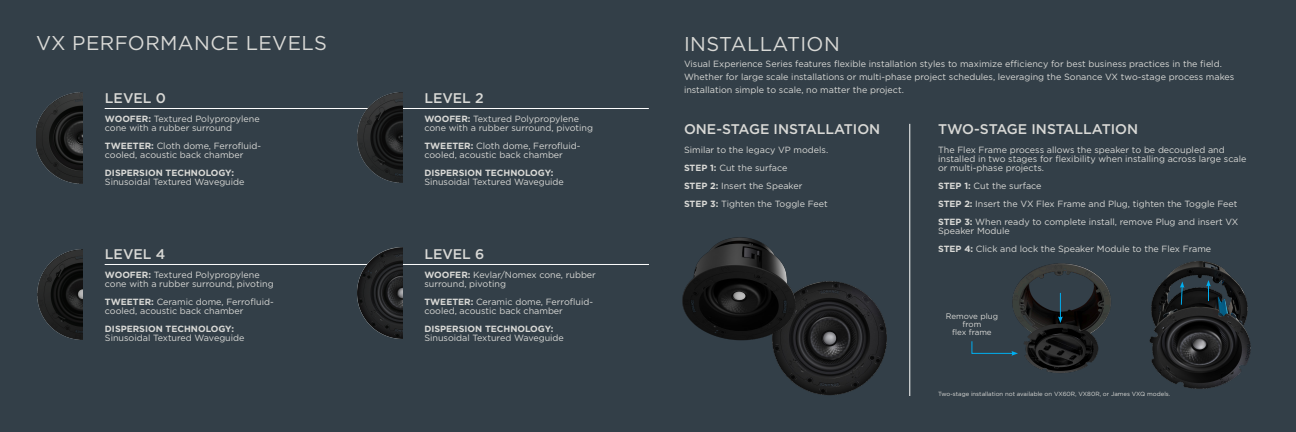
<style>
.page{position:relative;width:1296px;height:432px;background:#333f48}
.page>*{position:absolute;margin:0;border:0;box-sizing:border-box;transform-origin:0 0}
.INDEX_INDENT{font:20px "Gotham";letter-spacing:.02em;color:#d9d9d6}
.t1{font:500 14px "Gotham";color:#d9d9d6}
.t2{font:9px/9px "Gotham";color:#d9d9d6}
.t3{font:700 9px "Gotham";color:#d9d9d6}
.t4{font:8px/8px "Gotham";color:#d9d9d6;text-align:center}
.t5{font:6px "Gotham";color:#d9d9d6}
.s1{font-weight:700}
</style>
<div class="page">
<img style="left:37px;top:249px;width:45px;height:90px">
<img style="left:36px;top:93px;width:46px;height:91px">
<hr style="left:105px;top:264px;width:544px;height:1px;background:#fff">
<hr style="left:105px;top:108px;width:544px;height:1px;background:#fff">
<hr style="left:910px;top:124px;width:1px;height:272px;background:#fff">
<img style="left:1149px;top:261px;width:102px;height:128px">
<svg style="left:1206px;top:280px;width:5px;height:21px"></svg>
<svg style="left:1180px;top:282px;width:4px;height:23px"></svg>
<img style="left:772px;top:281px;width:115px;height:114px">
<img style="left:1012px;top:263px;width:99px;height:110px">
<svg style="left:1058px;top:293px;width:5px;height:30px"></svg>
<img style="left:682px;top:237px;width:116px;height:105px">
<svg style="left:971px;top:341px;width:47px;height:15px"></svg>
<img style="left:357px;top:93px;width:46px;height:90px">
<img style="left:357px;top:248px;width:46px;height:90px">
<p class="INDEX_INDENT" style="left:36px;top:32px;width:293px">VX PERFORMANCE LEVELS</p>
<p class="INDEX_INDENT" style="left:684px;top:32px;width:157px">INSTALLATION</p>
<p class="t2" style="left:684px;top:57px;width:552px;line-height:13px">Visual Experience Series features flexible installation styles to maximize efficiency for best business practices in the field.<br>Whether for large scale installations or multi-phase project schedules, leveraging the Sonance VX two-stage process makes installation simple to scale, no matter the project.</p>
<p class="t1" style="left:105px;top:90px;width:62px">LEVEL 0</p>
<p class="t2" style="left:105px;top:114px;width:156px"><span class="s1">WOOFER:</span> Textured Polypropylene cone with a rubber surround</p>
<p class="t2" style="left:105px;top:141px;width:158px"><span class="s1">TWEETER:</span> Cloth dome, Ferrofluid&shy;cooled, acoustic back chamber</p>
<p class="t3" style="left:105px;top:168px;width:131px">DISPERSION TECHNOLOGY:</p>
<p class="t2" style="left:105px;top:177px;width:141px">Sinusoidal Textured Waveguide</p>
<p class="t1" style="left:424px;top:90px;width:61px">LEVEL 2</p>
<p class="t2" style="left:424px;top:114px;width:170px"><span class="s1">WOOFER:</span> Textured Polypropylene cone with a rubber surround, pivoting</p>
<p class="t2" style="left:424px;top:141px;width:158px"><span class="s1">TWEETER:</span> Cloth dome, Ferrofluid&shy;cooled, acoustic back chamber</p>
<p class="t3" style="left:424px;top:168px;width:131px">DISPERSION TECHNOLOGY:</p>
<p class="t2" style="left:424px;top:177px;width:141px">Sinusoidal Textured Waveguide</p>
<p class="t1" style="left:684px;top:121px;width:198px">ONE-STAGE INSTALLATION</p>
<p class="t1" style="left:938px;top:121px;width:202px">TWO-STAGE INSTALLATION</p>
<p class="t2" style="left:684px;top:145px;width:146px">Similar to the legacy VP models.</p>
<p class="t2" style="left:684px;top:163px;width:105px"><span class="s1">STEP 1:</span> Cut the surface</p>
<p class="t2" style="left:684px;top:181px;width:120px"><span class="s1">STEP 2:</span> Insert the Speaker</p>
<p class="t2" style="left:684px;top:199px;width:145px"><span class="s1">STEP 3:</span> Tighten the Toggle Feet</p>
<p class="t2" style="left:938px;top:145px;width:310px">The Flex Frame process allows the speaker to be decoupled and installed in two stages for flexibility when installing across large scale or multi-phase projects.</p>
<p class="t2" style="left:938px;top:181px;width:105px"><span class="s1">STEP 1:</span> Cut the surface</p>
<p class="t2" style="left:938px;top:199px;width:301px"><span class="s1">STEP 2:</span> Insert the VX Flex Frame and Plug, tighten the Toggle Feet</p>
<p class="t2" style="left:938px;top:217px;width:302px"><span class="s1">STEP 3:</span> When ready to complete install, remove Plug and insert VX<br>Speaker Module</p>
<p class="t2" style="left:938px;top:244px;width:275px"><span class="s1">STEP 4:</span> Click and lock the Speaker Module to the Flex Frame</p>
<p class="t1" style="left:424px;top:246px;width:61px">LEVEL 6</p>
<p class="t2" style="left:424px;top:270px;width:173px"><span class="s1">WOOFER:</span> Kevlar/Nomex cone, rubber surround, pivoting</p>
<p class="t2" style="left:424px;top:297px;width:170px"><span class="s1">TWEETER:</span> Ceramic dome, Ferrofluid&shy;cooled, acoustic back chamber</p>
<p class="t3" style="left:424px;top:324px;width:131px">DISPERSION TECHNOLOGY:</p>
<p class="t2" style="left:424px;top:333px;width:141px">Sinusoidal Textured Waveguide</p>
<p class="t1" style="left:105px;top:246px;width:62px">LEVEL 4</p>
<p class="t2" style="left:105px;top:270px;width:170px"><span class="s1">WOOFER:</span> Textured Polypropylene cone with a rubber surround, pivoting</p>
<p class="t2" style="left:105px;top:297px;width:170px"><span class="s1">TWEETER:</span> Ceramic dome, Ferrofluid&shy;cooled, acoustic back chamber</p>
<p class="t3" style="left:105px;top:324px;width:131px">DISPERSION TECHNOLOGY:</p>
<p class="t2" style="left:105px;top:333px;width:141px">Sinusoidal Textured Waveguide</p>
<p class="t4" style="left:946px;top:312px;width:54px">Remove plug from</p>
<p class="t4" style="left:952px;top:328px;width:41px">flex frame</p>
<p class="t5" style="left:938px;top:391px;width:234px">Two-stage installation not available on VX60R, VX80R, or James VXQ models.</p>
</div>
